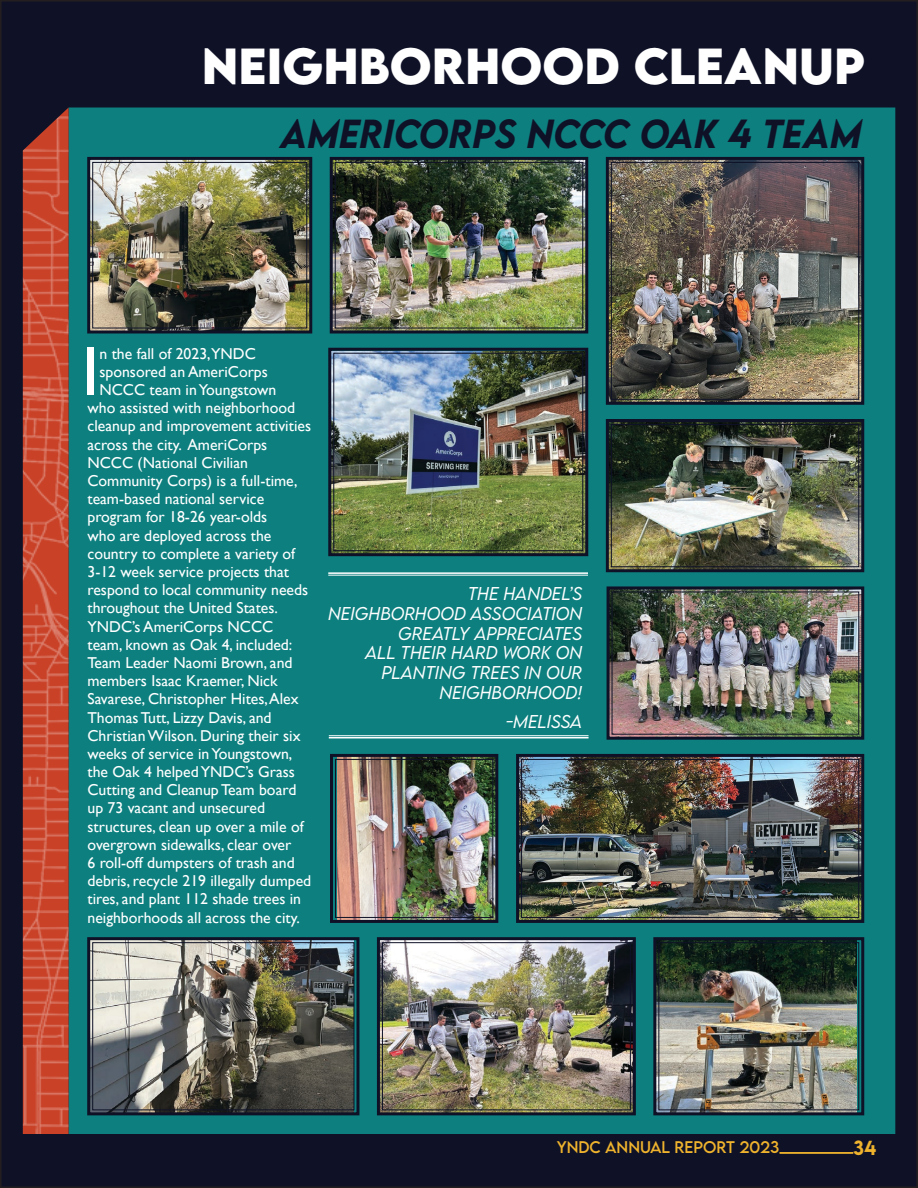
<style>
.page{position:relative;width:918px;height:1188px;background:#fff}
.page>*{position:absolute;margin:0;border:0;box-sizing:border-box;transform-origin:0 0}
.t1{font:69.15px "Gill Sans";color:#fff}
.Heading{font:700 45px "LEMONMILK";color:#fff}
.t2{font:italic 500 36px "LEMONMILK";color:#0f1227}
.t3{font:500 18px "LEMONMILK";color:#efb32d}
.Subheading{font:italic 300 16.5px/19.8px "LEMONMILK";color:#fff;text-align:right}
.t4{font:15.75px "Gill Sans";color:#fff}
.t5{font:15px "LEMONMILK";color:#efb32d}
</style>
<div class="page">
<div style="left:1px;top:1px;width:916px;height:1186px;background:#0f1227"></div>
<div style="left:69px;top:108px;width:826px;height:1026px;background:#0d7f7f"></div>
<img style="left:87px;top:157px;width:226px;height:177px">
<div style="left:92px;top:162px;width:215px;height:167px;border:1px solid #0f1227"></div>
<img style="left:329px;top:157px;width:260px;height:177px">
<div style="left:335px;top:162px;width:248px;height:167px;border:1px solid #0f1227"></div>
<img style="left:605px;top:157px;width:260px;height:248px">
<div style="left:611px;top:162px;width:248px;height:238px;border:1px solid #0f1227"></div>
<img style="left:605px;top:419px;width:260px;height:154px">
<div style="left:611px;top:424px;width:248px;height:143px;border:1px solid #0f1227"></div>
<img style="left:328px;top:347px;width:261px;height:210px">
<div style="left:333px;top:353px;width:250px;height:198px;border:1px solid #0f1227"></div>
<img style="left:606px;top:586px;width:259px;height:154px">
<div style="left:612px;top:591px;width:247px;height:144px;border:1px solid #0f1227"></div>
<img style="left:516px;top:754px;width:349px;height:169px">
<div style="left:521px;top:759px;width:338px;height:159px;border:1px solid #0f1227"></div>
<img style="left:330px;top:754px;width:169px;height:169px">
<div style="left:335px;top:759px;width:158px;height:159px;border:1px solid #0f1227"></div>
<img style="left:87px;top:937px;width:273px;height:179px">
<div style="left:92px;top:942px;width:262px;height:168px;border:1px solid #0f1227"></div>
<img style="left:377px;top:937px;width:259px;height:179px">
<div style="left:382px;top:942px;width:249px;height:168px;border:1px solid #0f1227"></div>
<img style="left:653px;top:937px;width:212px;height:179px">
<div style="left:658px;top:942px;width:201px;height:168px;border:1px solid #0f1227"></div>
<img style="left:23px;top:108px;width:46px;height:1026px">
<hr style="left:328px;top:572px;width:260px;height:2px;background:#fff">
<hr style="left:328px;top:575px;width:260px;height:1px;background:#fff">
<hr style="left:329px;top:737px;width:260px;height:1px;background:#fff">
<hr style="left:329px;top:735px;width:260px;height:1px;background:#fff">
<hr style="left:780px;top:1152px;width:73px;height:1px;background:#efb32d">
<hr style="left:780px;top:1153px;width:73px;height:1px;background:#efb32d">
<p class="Heading" style="left:202px;top:36px;width:660px">NEIGHBORHOOD CLEANUP</p>
<p class="t2" style="left:280px;top:110px;width:274px">AMERICORPS NCCC</p>
<p class="t2" style="left:640px;top:110px;width:223px">OA K 4 TEAM</p>
<p class="t1" style="left:82px;top:332px;width:19px">I</p>
<p class="t4" style="left:99px;top:344px;width:158px">n the fall of 2023,YNDC</p>
<p class="t4" style="left:99px;top:362px;width:170px">sponsored an AmeriCorps</p>
<p class="t4" style="left:99px;top:381px;width:179px">NCCC team in Youngstown</p>
<p class="t4" style="left:87px;top:399px;width:209px">who assisted with neighborhood</p>
<p class="t4" style="left:87px;top:417px;width:225px">cleanup and improvement activities</p>
<p class="t4" style="left:87px;top:435px;width:181px">across the city. AmeriCorps</p>
<p class="t4" style="left:87px;top:453px;width:162px">NCCC (National Civilian</p>
<p class="t4" style="left:87px;top:472px;width:212px">Community Corps) is a full-time,</p>
<p class="t4" style="left:87px;top:490px;width:178px">team-based national service</p>
<p class="t4" style="left:87px;top:508px;width:181px">program for 18-26 year-olds</p>
<p class="t4" style="left:87px;top:526px;width:185px">who are deployed across the</p>
<p class="t4" style="left:87px;top:544px;width:209px">country to complete a variety of</p>
<p class="t4" style="left:87px;top:563px;width:203px">3-12 week service projects that</p>
<p class="t4" style="left:87px;top:581px;width:222px">respond to local community needs</p>
<p class="t4" style="left:87px;top:599px;width:192px">throughout the United States.</p>
<p class="t4" style="left:87px;top:617px;width:187px">YNDC’s AmeriCorps NCCC</p>
<p class="t4" style="left:87px;top:635px;width:206px">team, known as Oak 4, included:</p>
<p class="t4" style="left:87px;top:653px;width:207px">Team Leader Naomi Brown, and</p>
<p class="t4" style="left:87px;top:672px;width:192px">members Isaac Kraemer, Nick</p>
<p class="t4" style="left:87px;top:690px;width:213px">Savarese, Christopher Hites, Alex</p>
<p class="t4" style="left:87px;top:708px;width:186px">Thomas Tutt, Lizzy Davis, and</p>
<p class="t4" style="left:87px;top:726px;width:215px">Christian Wilson. During their six</p>
<p class="t4" style="left:87px;top:744px;width:206px">weeks of service in Youngstown,</p>
<p class="t4" style="left:87px;top:763px;width:209px">the Oak 4 helped YNDC’s Grass</p>
<p class="t4" style="left:87px;top:781px;width:210px">Cutting and Cleanup Team board</p>
<p class="t4" style="left:87px;top:799px;width:179px">up 73 vacant and unsecured</p>
<p class="t4" style="left:87px;top:817px;width:218px">structures, clean up over a mile of</p>
<p class="t4" style="left:87px;top:835px;width:205px">overgrown sidewalks, clear over</p>
<p class="t4" style="left:87px;top:854px;width:209px">6 roll-off dumpsters of trash and</p>
<p class="t4" style="left:87px;top:872px;width:225px">debris, recycle 219 illegally dumped</p>
<p class="t4" style="left:87px;top:890px;width:215px">tires, and plant 112 shade trees in</p>
<p class="t4" style="left:87px;top:908px;width:214px">neighborhoods all across the city.</p>
<p class="Subheading" style="left:328px;top:584px;width:255px">THE HANDEL’S<br>NEIGHBORHOOD ASSOCIATION<br>GREATLY APPRECIATES<br>ALL THEIR HARD WORK ON<br>PLANTING TREES IN OUR<br>NEIGHBORHOOD!</p>
<p class="Subheading" style="left:506px;top:711px;width:78px">-MELISSA</p>
<p class="t5" style="left:557px;top:1138px;width:224px">YNDC ANNUAL REPORT 2023</p>
<p class="t3" style="left:853px;top:1136px;width:24px">34</p>
</div>
